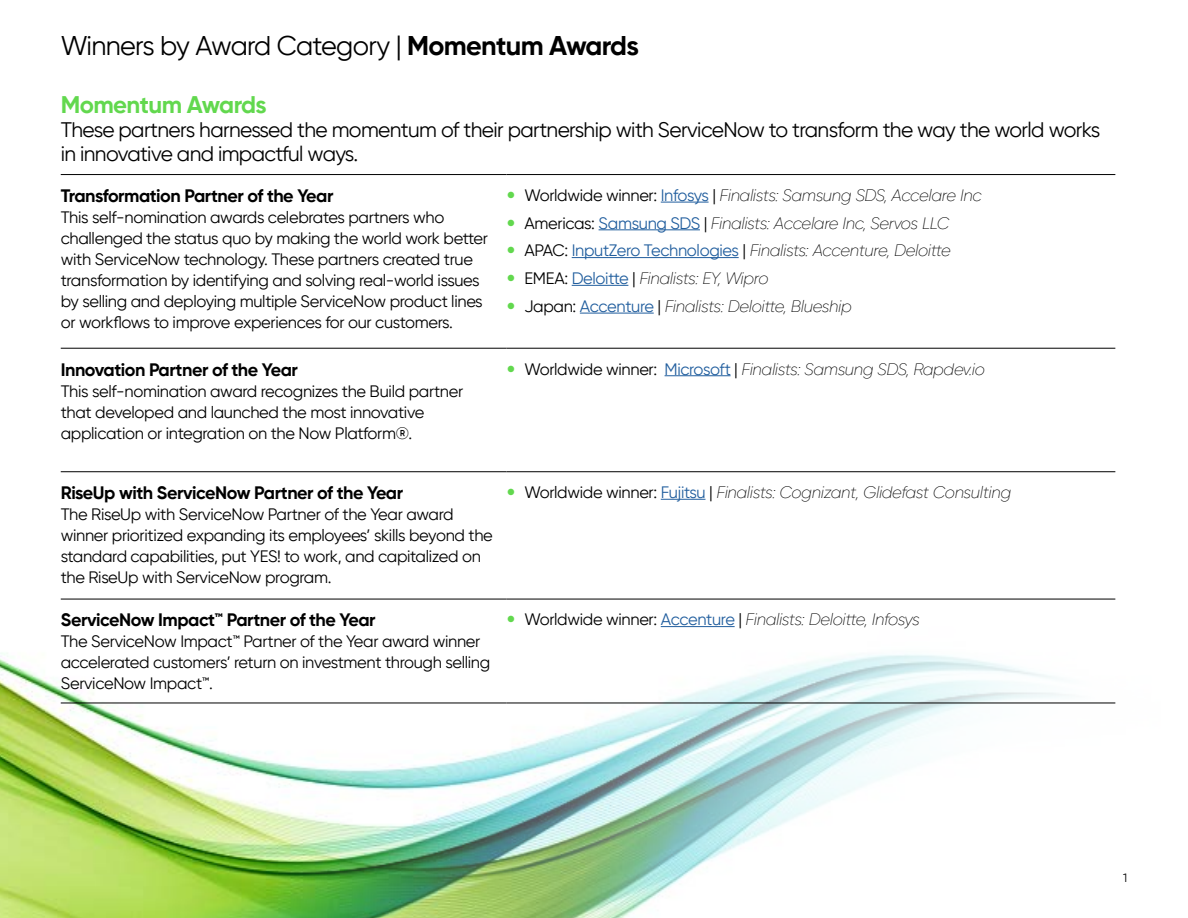
<style>
.page{position:relative;width:1188px;height:918px;background:#fff}
.page>*{position:absolute;margin:0;border:0;box-sizing:border-box;transform-origin:0 0}
.Section_head{font:27px "Gilroy";letter-spacing:-.025em;color:#000}
.B_Head{font:700 24px "Gilroy";letter-spacing:-.025em;color:#62d84e}
.Intro_Graph{font:21px/24px "Gilroy";letter-spacing:-.03em;color:#000}
.C_Head{font:700 18px "Gilroy";letter-spacing:-.025em;color:#000}
.Body_Copy{font:16.5px/21px "Gilroy";letter-spacing:-.02em;color:#000}
.t1{font:italic 200 16.5px "Gilroy";letter-spacing:-.025em;color:#000}
.Page_numbers{font:12px "Gilroy";color:#000}
.s1{font-weight:700}
.s2{font-weight:400;font-style:normal}
.s3{font-weight:400;font-style:normal;color:#215e9e}
</style>
<div class="page">
<img style="left:0;top:598px;width:1116px;height:320px">
<hr style="left:61px;top:174px;width:446px;height:1px;background:#000">
<hr style="left:507px;top:174px;width:608px;height:1px;background:#000">
<hr style="left:61px;top:348px;width:446px;height:1px;background:#000">
<hr style="left:507px;top:348px;width:608px;height:1px;background:#000">
<hr style="left:61px;top:471px;width:446px;height:1px;background:#000">
<hr style="left:507px;top:471px;width:608px;height:1px;background:#000">
<hr style="left:61px;top:599px;width:446px;height:1px;background:#000">
<hr style="left:507px;top:599px;width:608px;height:1px;background:#000">
<hr style="left:61px;top:703px;width:446px;height:1px;background:#000">
<hr style="left:507px;top:703px;width:608px;height:1px;background:#000">
<hr style="left:661px;top:202px;width:48px;height:1px;background:#215e9e">
<hr style="left:599px;top:229px;width:101px;height:1px;background:#215e9e">
<hr style="left:572px;top:257px;width:167px;height:1px;background:#215e9e">
<hr style="left:572px;top:285px;width:56px;height:1px;background:#215e9e">
<hr style="left:580px;top:313px;width:74px;height:1px;background:#215e9e">
<hr style="left:665px;top:375px;width:66px;height:1px;background:#215e9e">
<hr style="left:661px;top:499px;width:45px;height:1px;background:#215e9e">
<hr style="left:661px;top:626px;width:74px;height:1px;background:#215e9e">
<svg style="left:508px;top:616px;width:6px;height:7px"></svg>
<p class="Section_head" style="left:61px;top:30px;width:580px">Winners by Award Category | <span class="s1">Momentum Awards</span></p>
<p class="B_Head" style="left:61px;top:90px;width:207px">Momentum Awards</p>
<p class="Intro_Graph" style="left:61px;top:117px;width:1041px">These partners harnessed the momentum of their partnership with ServiceNow to transform the way the world works in innovative and impactful ways.</p>
<p class="C_Head" style="left:61px;top:184px;width:274px">Transformation Partner of the Year</p>
<p class="Body_Copy" style="left:61px;top:207px;width:429px">This self-nomination awards celebrates partners who challenged the status quo by making the world work better with ServiceNow technology. These partners created true transformation by identifying and solving real-world issues by selling and deploying multiple ServiceNow product lines or workflows to improve experiences for our customers.</p>
<p class="t1" style="left:525px;top:185px;width:459px"><span class="s2">Worldwide winner:</span> <span class="s3">Infosys</span> <span class="s2">|</span> Finalists: Samsung SDS, Accelare Inc</p>
<p class="t1" style="left:525px;top:213px;width:426px"><span class="s2">Americas:</span> <span class="s3">Samsung SDS</span> <span class="s2">|</span> Finalists: Accelare Inc, Servos LLC</p>
<p class="t1" style="left:525px;top:241px;width:428px"><span class="s2">APAC:</span> <span class="s3">InputZero Technologies</span> <span class="s2">|</span> Finalists: Accenture, Deloitte</p>
<p class="t1" style="left:525px;top:268px;width:246px"><span class="s2">EMEA:</span> <span class="s3">Deloitte</span> <span class="s2">|</span> Finalists: EY, Wipro</p>
<p class="t1" style="left:525px;top:296px;width:329px"><span class="s2">Japan:</span> <span class="s3">Accenture</span> <span class="s2">|</span> Finalists: Deloitte, Blueship</p>
<p class="C_Head" style="left:61px;top:358px;width:239px">Innovation Partner of the Year</p>
<p class="Body_Copy" style="left:61px;top:380px;width:404px">This self-nomination award recognizes the Build partner that developed and launched the most innovative application or integration on the Now Platform®.</p>
<p class="C_Head" style="left:61px;top:482px;width:344px">RiseUp with ServiceNow Partner of the Year</p>
<p class="Body_Copy" style="left:61px;top:504px;width:434px">The RiseUp with ServiceNow Partner of the Year award winner prioritized expanding its employees’ skills beyond the standard capabilities, put YES! to work, and capitalized on the RiseUp with ServiceNow program.</p>
<p class="C_Head" style="left:61px;top:609px;width:316px">ServiceNow Impact™ Partner of the Year</p>
<p class="Body_Copy" style="left:61px;top:631px;width:431px">The ServiceNow Impact™ Partner of the Year award winner accelerated customers’ return on investment through selling<br>ServiceNow Impact™.</p>
<p class="t1" style="left:525px;top:359px;width:462px"><span class="s2">Worldwide winner:</span> <span class="s3">Microsoft</span> <span class="s2">|</span> Finalists: Samsung SDS, Rapdev.io</p>
<p class="t1" style="left:525px;top:482px;width:488px"><span class="s2">Worldwide winner:</span> <span class="s3">Fujitsu</span> <span class="s2">|</span> Finalists: Cognizant, Glidefast Consulting</p>
<p class="t1" style="left:525px;top:610px;width:397px"><span class="s2">Worldwide winner:</span> <span class="s3">Accenture</span> <span class="s2">|</span> Finalists: Deloitte, Infosys</p>
<p class="Page_numbers" style="left:1123px;top:871px;width:6px">1</p>
</div>
